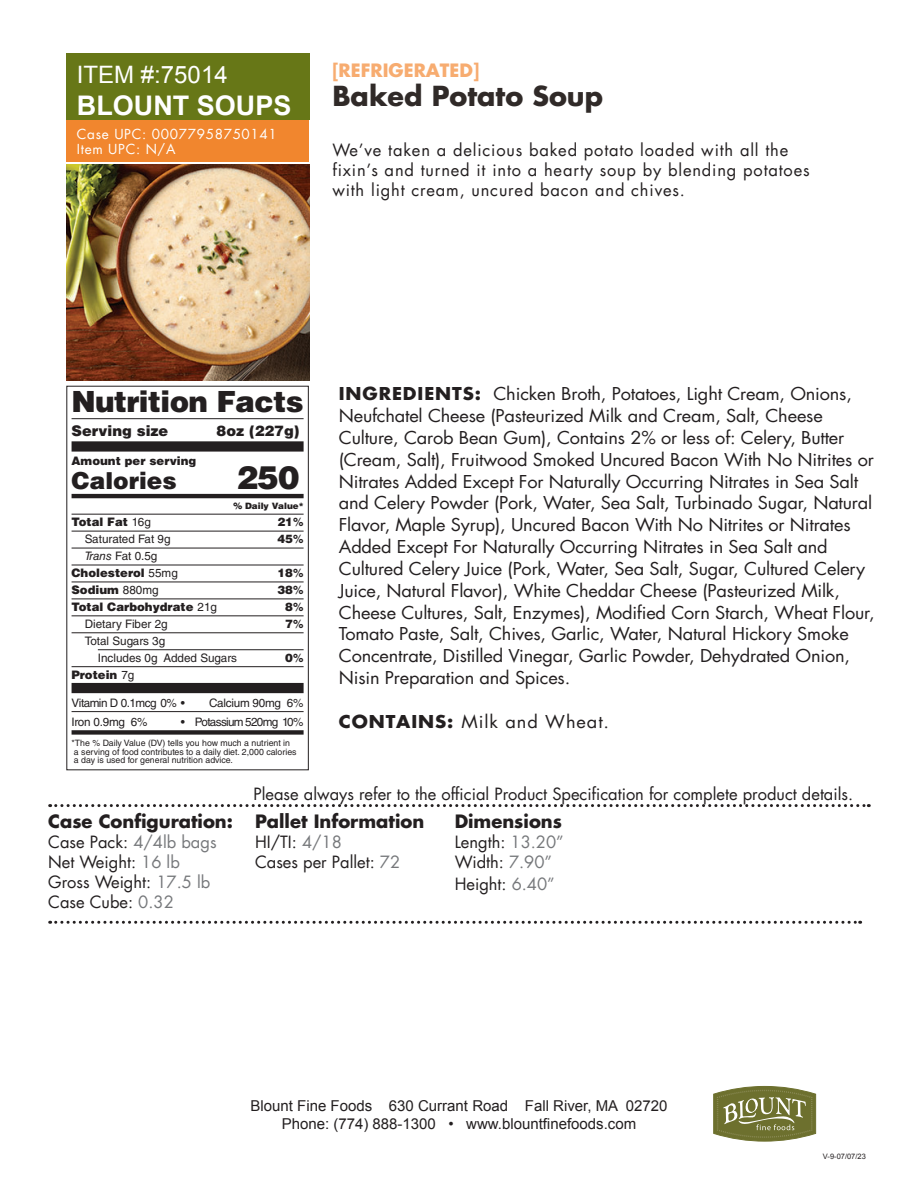
<style>
.page{position:relative;width:918px;height:1188px;background:#fff}
.page>*{position:absolute;margin:0;border:0;box-sizing:border-box;transform-origin:0 0}
.t1{font:900 32.1px "Helvetica LT Std";color:#231f20}
.t2{font:900 29.25px "Helvetica LT Std";letter-spacing:-.02em;color:#231f20}
.t3{font:700 27px "Futura";color:#302a28}
.t4{font:700 27px "Arial";color:#fff}
.t5{font:24px "Arial";color:#fff}
.t6{font:900 23.4px "Helvetica LT Std";color:#231f20}
.t7{font:700 18px "Futura";color:#231f20}
.t8{font:700 18px "Futura";color:#f7ac70}
.t9{font:17.4px/21.9px "Futura";letter-spacing:-.01em;color:#231f20;scale:1.05 1}
.t10{font:17.4px "Futura";letter-spacing:.05em;color:#231f20;scale:1.05 1}
.t11{font:16.5px/19.8px "Futura";color:#231f20}
.t12{font:16.5px/19.8px "Futura";letter-spacing:.05em;color:#231f20}
.t13{font:15px/18px "Arial";color:#231f20;text-align:center}
.t14{font:900 14.55px "Helvetica LT Std";color:#231f20}
.t15{font:13.5px/15px "Futura";letter-spacing:.05em;color:#fff}
.t16{font:900 11.7px "Helvetica LT Std";color:#231f20}
.t17{font:11.7px/17px "Helvetica LT Std";color:#231f20}
.t18{font:11.7px/17px "Helvetica LT Std";letter-spacing:-.02em;color:#231f20}
.t19{font:11.7px "Helvetica LT Std";letter-spacing:-.055em;color:#231f20}
.t20{font:11.7px "Helvetica LT Std";letter-spacing:-.04em;color:#231f20}
.t21{font:8.7px/8.7px "Helvetica LT Std";color:#231f20}
.t22{font:900 8.7px "Helvetica LT Std";color:#231f20}
.t23{font:7.5px "Arial";color:#231f20}
.s1{font-weight:400}
.s2{font-weight:700}
.s3{font-style:italic}
.s4{font-weight:900}
.s5{color:#76787b}
</style>
<div class="page">
<div style="left:66px;top:54px;width:243px;height:66px;background:#677717"></div>
<img style="left:66px;top:164px;width:243px;height:216px">
<svg style="left:713px;top:1086px;width:103px;height:55px;background:#898c57"></svg>
<div style="left:66px;top:120px;width:243px;height:41px;background:#f1862e"></div>
<svg style="left:50px;top:804px;width:819px;height:3px"></svg>
<svg style="left:50px;top:921px;width:811px;height:3px"></svg>
<hr style="left:72px;top:418px;width:232px;height:1px;background:#231f20">
<div style="left:72px;top:441px;width:232px;height:11px;background:#231f20"></div>
<hr style="left:72px;top:494px;width:232px;height:4px;background:#231f20">
<hr style="left:72px;top:514px;width:232px;height:1px;background:#231f20">
<hr style="left:72px;top:531px;width:232px;height:1px;background:#231f20">
<hr style="left:72px;top:548px;width:232px;height:1px;background:#231f20">
<hr style="left:72px;top:565px;width:232px;height:1px;background:#231f20">
<hr style="left:72px;top:582px;width:232px;height:1px;background:#231f20">
<hr style="left:72px;top:599px;width:232px;height:1px;background:#231f20">
<hr style="left:72px;top:616px;width:232px;height:1px;background:#231f20">
<hr style="left:72px;top:633px;width:232px;height:1px;background:#231f20">
<hr style="left:98px;top:649px;width:206px;height:1px;background:#231f20">
<hr style="left:72px;top:666px;width:232px;height:1px;background:#231f20">
<div style="left:72px;top:683px;width:232px;height:10px;background:#231f20"></div>
<hr style="left:72px;top:711px;width:232px;height:1px;background:#231f20">
<div style="left:72px;top:730px;width:232px;height:5px;background:#231f20"></div>
<div style="left:66px;top:386px;width:243px;height:384px;border:1px solid #231f20"></div>
<h3 class="t5" style="left:77px;top:59px;width:152px">ITEM #:75014</h3>
<h3 class="t4" style="left:77px;top:87px;width:216px">BLOUNT SOUPS</h3>
<p class="t15" style="left:77px;top:126px;width:202px">Case UPC: 00077958750141<br>Item UPC: N/A</p>
<p class="t8" style="left:332px;top:57px;width:148px">[REFRIGERATED]</p>
<h3 class="t3" style="left:332px;top:77px;width:272px">Baked Potato Soup</h3>
<p class="t12" style="left:332px;top:140px;width:479px">We’ve taken a delicious baked potato loaded with all the fixin’s and turned it into a hearty soup by blending potatoes with light cream, uncured bacon and chives.</p>
<h2 class="t2" style="left:72px;top:382px;width:234px">Nutrition Facts</h2>
<p class="t14" style="left:72px;top:421px;width:98px">Serving size</p>
<p class="t14" style="left:217px;top:421px;width:84px">8oz (227g)</p>
<p class="t16" style="left:72px;top:453px;width:126px">Amount per serving</p>
<h3 class="t6" style="left:72px;top:465px;width:107px">Calories</h3>
<h1 class="t1" style="left:236px;top:456px;width:65px">250</h1>
<p class="t22" style="left:233px;top:500px;width:72px">% Daily Value*</p>
<p class="t16" style="left:72px;top:514px;width:81px">Total Fat <span class="s1">16g</span></p>
<p class="t16" style="left:278px;top:514px;width:27px">21<span class="s2">%</span></p>
<p class="t17" style="left:85px;top:530px;width:87px">Saturated Fat 9g</p>
<p class="t16" style="left:278px;top:531px;width:27px">45<span class="s2">%</span></p>
<p class="t18" style="left:72px;top:547px;width:108px;text-indent:13px"><span class="s3">Trans</span> Fat 0.5g<br><span class="s4">Cholesterol</span> 55mg</p>
<p class="t16" style="left:278px;top:565px;width:27px">18<span class="s2">%</span></p>
<p class="t16" style="left:72px;top:582px;width:89px">Sodium <span class="s1">880mg</span></p>
<p class="t16" style="left:278px;top:582px;width:27px">38<span class="s2">%</span></p>
<p class="t16" style="left:72px;top:599px;width:147px">Total Carbohydrate <span class="s1">21g</span></p>
<p class="t16" style="left:285px;top:599px;width:20px">8<span class="s2">%</span></p>
<p class="t17" style="left:85px;top:615px;width:85px">Dietary Fiber 2g</p>
<p class="t16" style="left:285px;top:616px;width:20px">7<span class="s2">%</span></p>
<p class="t17" style="left:98px;top:632px;width:141px;text-indent:-13px">Total Sugars 3g<br>Includes 0g Added Sugars</p>
<p class="t16" style="left:285px;top:650px;width:20px">0<span class="s2">%</span></p>
<p class="t16" style="left:72px;top:667px;width:64px">Protein <span class="s1">7g</span></p>
<p class="t20" style="left:72px;top:696px;width:115px">Vitamin D 0.1mcg 0% •</p>
<p class="t18" style="left:209px;top:694px;width:96px">Calcium 90mg 6%</p>
<p class="t18" style="left:72px;top:713px;width:77px">Iron 0.9mg 6%</p>
<p class="t19" style="left:181px;top:715px;width:124px">• Potassium 520mg 10%</p>
<p class="t21" style="left:72px;top:738px;width:227px">*The % Daily Value (DV) tells you how much a nutrient in a serving of food contributes to a daily diet. 2,000 calories a day is used for general nutrition advice.</p>
<p class="t9" style="left:339px;top:383px;width:512px"><span class="s2">INGREDIENTS:</span> Chicken Broth, Potatoes, Light Cream, Onions, Neufchatel Cheese (Pasteurized Milk and Cream, Salt, Cheese Culture, Carob Bean Gum), Contains 2% or less of: Celery, Butter (Cream, Salt), Fruitwood Smoked Uncured Bacon With No Nitrites or Nitrates Added Except For Naturally Occurring Nitrates in Sea Salt and Celery Powder (Pork, Water, Sea Salt, Turbinado Sugar, Natural Flavor, Maple Syrup), Uncured Bacon With No Nitrites or Nitrates Added Except For Naturally Occurring Nitrates in Sea Salt and Cultured Celery Juice (Pork, Water, Sea Salt, Sugar, Cultured Celery Juice, Natural Flavor), White Cheddar Cheese (Pasteurized Milk, Cheese Cultures, Salt, Enzymes), Modified Corn Starch, Wheat Flour, Tomato Paste, Salt, Chives, Garlic, Water, Natural Hickory Smoke Concentrate, Distilled Vinegar, Garlic Powder, Dehydrated Onion, Nisin Preparation and Spices.</p>
<p class="t10" style="left:339px;top:709px;width:259px"><span class="s2">CONTAINS:</span> Milk and Wheat.</p>
<p class="t7" style="left:48px;top:809px;width:186px">Case Configuration:</p>
<p class="t11" style="left:48px;top:832px;width:170px">Case Pack: <span class="s5">4/4lb bags<br></span>Net Weight: <span class="s5">16 lb<br></span>Gross Weight: <span class="s5">17.5 lb<br></span>Case Cube: <span class="s5">0.32</span></p>
<p class="t11" style="left:254px;top:784px;width:601px">Please always refer to the official Product Specification for complete product details.</p>
<p class="t7" style="left:255px;top:809px;width:171px">Pallet Information</p>
<p class="t11" style="left:255px;top:832px;width:147px">HI/TI: <span class="s5">4/18<br></span>Cases per Pallet: <span class="s5">72</span></p>
<p class="t7" style="left:455px;top:809px;width:109px">Dimensions</p>
<p class="t11" style="left:455px;top:832px;width:111px">Length: <span class="s5">13.20”<br></span>Width: <span class="s5">7.90”</span></p>
<p class="t11" style="left:455px;top:873px;width:102px">Height: <span class="s5">6.40”</span></p>
<p class="t13" style="left:251px;top:1097px;width:418px">Blount Fine Foods 630 Currant Road Fall River, MA 02720<br>Phone: (774) 888-1300 • www.blountfinefoods.com</p>
<p class="t23" style="left:823px;top:1151px;width:44px">V-9-07/07/23</p>
</div>
